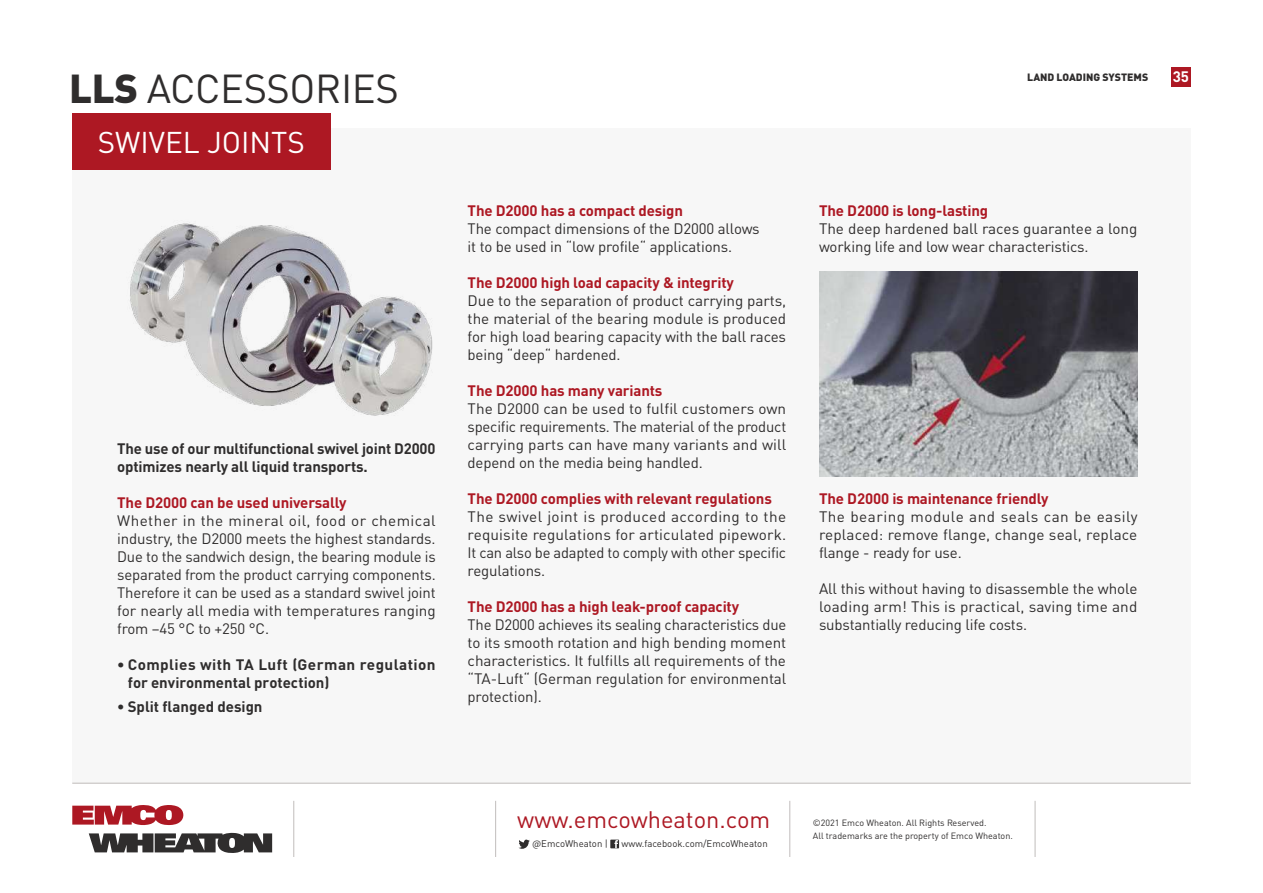
<style>
.page{position:relative;width:1263px;height:893px;background:#fff}
.page>*{position:absolute;margin:0;border:0;box-sizing:border-box;transform-origin:0 0}
.t1{font:39.9px "DINOT";letter-spacing:-.01em;color:#2f2d2d}
.t2{font:29.7px "DINOT";color:#fff}
.t3{font:23.55px "DINOT";color:#ad1823}
.t4{font:15px/18px "DINOT";letter-spacing:-.01em;color:#2f2d2d;text-align:justify}
.t5{font:700 15px "DINOT";letter-spacing:-.01em;color:#ad1823}
.t6{font:700 15px/18px "DINOT";letter-spacing:-.01em;color:#2f2d2d}
.t7{font:700 15px/18px "DINOT";letter-spacing:.02em;color:#2f2d2d}
.t8{font:700 15px "DINOT";color:#fff}
.t9{font:900 10.5px "DINOT";color:#2f2d2d}
.t10{font:9.6px "DINOT";color:#2f2d2d}
.t11{font:9px/12.6px "DINOT";color:#2f2d2d}
.s1{font-weight:900}
</style>
<div class="page">
<div style="left:72px;top:128px;width:1119px;height:655px;background:#f7f7f7"></div>
<hr style="left:72px;top:783px;width:1119px;height:1px;background:#c1bdbc">
<svg style="left:518px;top:840px;width:12px;height:9px"></svg>
<svg style="left:610px;top:840px;width:9px;height:8px"></svg>
<svg style="left:89px;top:833px;width:183px;height:20px;background:#595858"></svg>
<svg style="left:72px;top:805px;width:112px;height:20px;background:#c04e56"></svg>
<hr style="left:293px;top:801px;width:1px;height:56px;background:#c1bdbc">
<hr style="left:495px;top:801px;width:1px;height:56px;background:#c1bdbc">
<hr style="left:789px;top:801px;width:1px;height:56px;background:#c1bdbc">
<hr style="left:1035px;top:801px;width:1px;height:56px;background:#c1bdbc">
<div style="left:1171px;top:67px;width:20px;height:19px;background:#ad1823"></div>
<div style="left:72px;top:113px;width:258px;height:56px;background:#ad1823"></div>
<img style="left:130px;top:223px;width:303px;height:193px">
<img style="left:819px;top:271px;width:318px;height:206px">
<h1 class="t1" style="left:69px;top:63px;width:331px"><span class="s1">LLS</span> ACCESSORIES</h1>
<h2 class="t2" style="left:98px;top:123px;width:209px">SWIVEL JOINTS</h2>
<p class="t6" style="left:117px;top:439px;width:320px">The use of our multifunctional swivel joint D2000 optimizes nearly all liquid transports.</p>
<p class="t5" style="left:117px;top:492px;width:231px">The D2000 can be used universally</p>
<p class="t4" style="left:117px;top:511px;width:320px">Whether in the mineral oil, food or chemical industry, the D2000 meets the highest standards.<br>Due to the sandwich design, the bearing module is separated from the product carrying components.<br>Therefore it can be used as a standard swivel joint for nearly all media with temperatures ranging from –45 °C to +250 °C.</p>
<p class="t7" style="left:128px;top:655px;width:309px;text-indent:-11px">• Complies with TA Luft (German regulation for environmental protection)</p>
<p class="t6" style="left:117px;top:697px;width:147px">• Split flanged design</p>
<p class="t5" style="left:468px;top:200px;width:217px">The D2000 has a compact design</p>
<p class="t4" style="left:468px;top:219px;width:294px">The compact dimensions of the D2000 allows it to be used in “low profile“ applications.</p>
<p class="t5" style="left:468px;top:272px;width:268px">The D2000 high load capacity &amp; integrity</p>
<p class="t4" style="left:468px;top:291px;width:320px">Due to the separation of product carrying parts, the material of the bearing module is produced for high load bearing capacity with the ball races being “deep“ hardened.</p>
<p class="t5" style="left:468px;top:380px;width:196px">The D2000 has many variants</p>
<p class="t4" style="left:468px;top:399px;width:320px">The D2000 can be used to fulfil customers own specific requirements. The material of the product carrying parts can have many variants and will depend on the media being handled.</p>
<p class="t5" style="left:468px;top:488px;width:306px">The D2000 complies with relevant regulations</p>
<p class="t4" style="left:468px;top:507px;width:320px">The swivel joint is produced according to the requisite regulations for articulated pipework.<br>It can also be adapted to comply with other specific regulations.</p>
<p class="t5" style="left:468px;top:596px;width:273px">The D2000 has a high leak-proof capacity</p>
<p class="t4" style="left:468px;top:615px;width:320px">The D2000 achieves its sealing characteristics due to its smooth rotation and high bending moment characteristics. It fulfills all requirements of the “TA-Luft“ (German regulation for environmental protection).</p>
<p class="t9" style="left:1027px;top:70px;width:122px">LAND LOADING SYSTEMS</p>
<p class="t8" style="left:1173px;top:67px;width:18px">35</p>
<p class="t5" style="left:819px;top:200px;width:171px">The D2000 is long-lasting</p>
<p class="t4" style="left:819px;top:219px;width:320px">The deep hardened ball races guarantee a long working life and low wear characteristics.</p>
<p class="t5" style="left:819px;top:488px;width:231px">The D2000 is maintenance friendly</p>
<p class="t4" style="left:819px;top:507px;width:320px">The bearing module and seals can be easily replaced: remove flange, change seal, replace flange - ready for use.</p>
<p class="t4" style="left:819px;top:579px;width:320px">All this without having to disassemble the whole loading arm! This is practical, saving time and substantially reducing life costs.</p>
<h3 class="t3" style="left:517px;top:805px;width:255px">www.emcowheaton.com</h3>
<p class="t11" style="left:813px;top:816px;width:201px">©2021 Emco Wheaton. All Rights Reserved.<br>All trademarks are the property of Emco Wheaton.</p>
<p class="t10" style="left:532px;top:838px;width:77px">@EmcoWheaton |</p>
<p class="t10" style="left:621px;top:838px;width:148px">www.facebook.com/EmcoWheaton</p>
</div>
